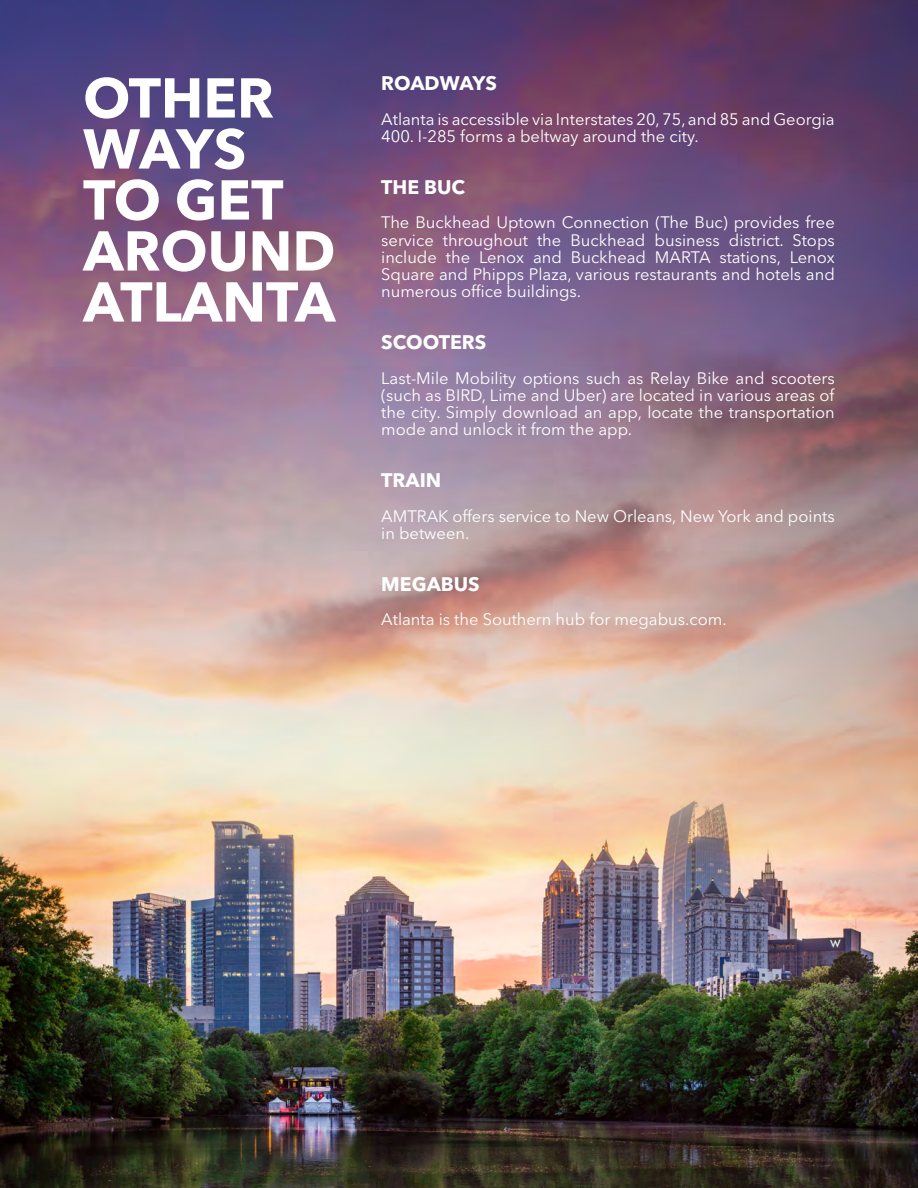
<style>
.page{position:relative;width:918px;height:1188px;background:#fff}
.page>*{position:absolute;margin:0;border:0;box-sizing:border-box;transform-origin:0 0}
.t1{font:700 55.5px/51px "Avenir Next LT Pro";color:#fff}
.t2{font:700 19.5px "Avenir Next LT Pro";color:#fff}
.t3{font:16.5px/17.2px "Avenir Next LT Pro";color:#fff}
</style>
<div class="page">
<img style="left:0;top:0;width:918px;height:1188px">
<h1 class="t1" style="left:83px;top:72px;width:254px">OTHER<br>WAYS<br>TO GET<br>AROUND<br>ATLANTA</h1>
<p class="t2" style="left:381px;top:72px;width:117px">ROADWAYS</p>
<p class="t3" style="left:381px;top:110px;width:455px">Atlanta is accessible via Interstates 20, 75, and 85 and Georgia<br>400. I-285 forms a beltway around the city.</p>
<p class="t2" style="left:381px;top:175px;width:85px">THE BUC</p>
<p class="t3" style="left:381px;top:214px;width:455px;text-align:justify">The Buckhead Uptown Connection (The Buc) provides free service throughout the Buckhead business district. Stops include the Lenox and Buckhead MARTA stations, Lenox Square and Phipps Plaza, various restaurants and hotels and numerous office buildings.</p>
<p class="t2" style="left:381px;top:330px;width:107px">SCOOTERS</p>
<p class="t3" style="left:381px;top:369px;width:455px;text-align:justify">Last-Mile Mobility options such as Relay Bike and scooters (such as BIRD, Lime and Uber) are located in various areas of the city. Simply download an app, locate the transportation mode and unlock it from the app.</p>
<p class="t2" style="left:381px;top:468px;width:62px">TRAIN</p>
<p class="t3" style="left:381px;top:507px;width:455px">AMTRAK offers service to New Orleans, New York and points in between.</p>
<p class="t2" style="left:381px;top:572px;width:100px">MEGABUS</p>
<p class="t3" style="left:381px;top:611px;width:347px">Atlanta is the Southern hub for megabus.com.</p>
</div>
